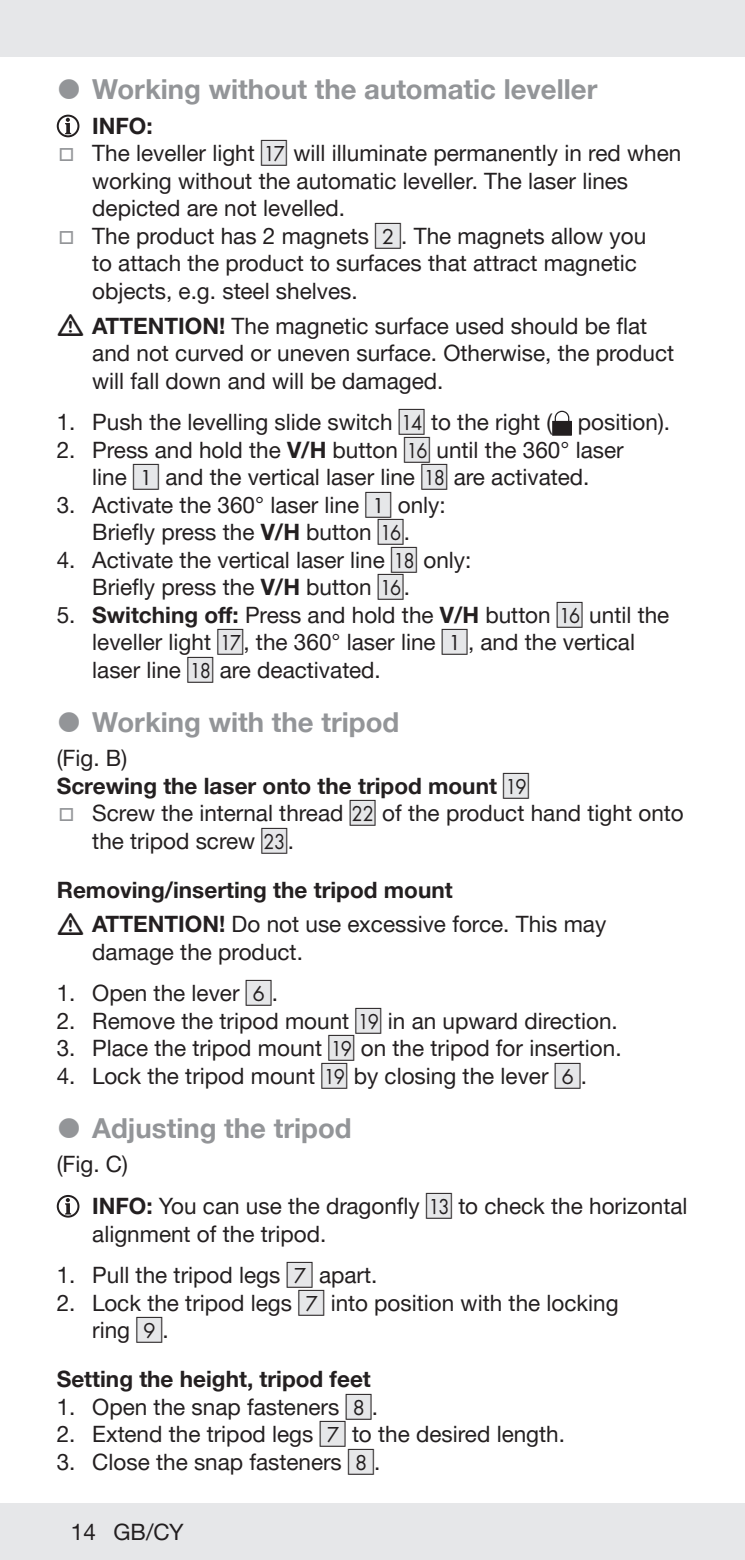
<style>
.page{position:relative;width:745px;height:1560px;background:#fff}
.page>*{position:absolute;margin:0;border:0;box-sizing:border-box;transform-origin:0 0}
.t1{font:700 27.5px "Helvetica Neue Parkside";color:#939598}
.Indent_SB{font:22.5px/27.5px "Helvetica Neue Parkside";color:#231f20}
.Headline-03_SB{font:700 22.5px "Helvetica Neue Parkside";color:#231f20}
.Indent{font:22.5px "Helvetica Neue Parkside";color:#231f20}
.Headline-03{font:700 22.5px "Helvetica Neue Parkside";color:#231f20}
.Body{font:22.5px "Helvetica Neue Parkside";color:#231f20}
.Indent-2{font:700 22.5px "Helvetica Neue Parkside";color:#231f20}
.s1{color:#939598}
.s2{font-family:"IMP Lidl Num Box";font-size:19.75px;color:#e6e7e9}
.s3{font-family:"IMP Lidl Num Box";font-size:19.75px}
.s4{font-weight:700}
.s5{font-family:"IMP Lidl Num Box";font-weight:400;font-size:19.75px;color:#e6e7e9}
.s6{font-family:"IMP Lidl Num Box";font-weight:400;font-size:19.75px}
</style>
<div class="page">
<div style="left:0;top:1502px;width:744px;height:57px;background:#e6e7e9"></div>
<div style="left:0;top:0;width:744px;height:57px;background:#e6e7e9"></div>
<div style="left:57px;top:115px;width:22px;height:22px;border:2px solid #231f20;border-radius:50%"></div>
<svg style="left:65px;top:118px;width:6px;height:16px"></svg>
<div style="left:552px;top:421px;width:19px;height:14px;background:#231f20"></div>
<div style="left:552px;top:421px;width:19px;height:14px;border:1px solid #231f20"></div>
<svg style="left:553px;top:410px;width:16px;height:13px"></svg>
<svg style="left:58px;top:1195px;width:20px;height:21px"></svg>
<div style="left:57px;top:1194px;width:22px;height:23px;border:2px solid #231f20;border-radius:50%"></div>
<svg style="left:65px;top:1197px;width:6px;height:17px"></svg>
<p class="t1" style="left:92px;top:74px;width:506px">Working without the automatic leveller</p>
<p class="Indent-2" style="left:92px;top:113px;width:62px">INFO:</p>
<p class="Indent_SB" style="left:92px;top:140px;width:590px;text-indent:-34px"><span class="s1">□</span> The leveller light <span class="s2">[</span><span class="s3">17]</span> will illuminate permanently in red when working without the automatic leveller. The laser lines depicted are not levelled.</p>
<p class="Indent_SB" style="left:92px;top:222px;width:555px;text-indent:-34px"><span class="s1">□</span> The product has 2 magnets <span class="s2">[</span><span class="s3">2]</span>. The magnets allow you to attach the product to surfaces that attract magnetic objects, e.g. steel shelves.</p>
<p class="Indent_SB" style="left:92px;top:312px;width:583px"><span class="s4">ATTENTION!</span> The magnetic surface used should be flat and not curved or uneven surface. Otherwise, the product will fall down and will be damaged.</p>
<p class="Indent_SB" style="left:57px;top:408px;width:614px">1. Push the levelling slide switch <span class="s2">[</span><span class="s3">14]</span> to the right ( position).</p>
<p class="Indent_SB" style="left:57px;top:436px;width:568px;text-align:center">2. Press and hold the <span class="s4">V/H</span> button <span class="s2">[</span><span class="s3">16]</span> until the 360° laser line <span class="s2">[</span><span class="s3">1]</span> and the vertical laser line <span class="s2">[</span><span class="s3">18]</span> are activated.</p>
<p class="Indent_SB" style="left:57px;top:491px;width:390px">3. Activate the 360° laser line <span class="s2">[</span><span class="s3">1]</span> only:</p>
<p class="Indent" style="left:92px;top:519px;width:315px">Briefly press the <span class="s4">V/H</span> button <span class="s2">[</span><span class="s3">16]</span>.</p>
<p class="Indent_SB" style="left:57px;top:546px;width:416px">4. Activate the vertical laser line <span class="s2">[</span><span class="s3">18]</span> only:</p>
<p class="Indent" style="left:92px;top:574px;width:315px">Briefly press the <span class="s4">V/H</span> button <span class="s2">[</span><span class="s3">16]</span>.</p>
<p class="Indent_SB" style="left:92px;top:601px;width:578px;text-indent:-35px">5. <span class="s4">Switching off:</span> Press and hold the <span class="s4">V/H</span> button <span class="s2">[</span><span class="s3">16]</span> until the leveller light <span class="s2">[</span><span class="s3">17]</span>, the 360° laser line <span class="s2">[</span><span class="s3">1]</span>, and the vertical laser line <span class="s2">[</span><span class="s3">18]</span> are deactivated.</p>
<p class="t1" style="left:92px;top:706px;width:308px">Working with the tripod</p>
<p class="Body" style="left:57px;top:745px;width:72px">(Fig. B)</p>
<p class="Headline-03" style="left:57px;top:772px;width:473px">Screwing the laser onto the tripod mount <span class="s5">[</span><span class="s6">19]</span></p>
<p class="Indent_SB" style="left:92px;top:799px;width:592px;text-indent:-34px"><span class="s1">□</span> Screw the internal thread <span class="s2">[</span><span class="s3">22]</span> of the product hand tight onto the tripod screw <span class="s2">[</span><span class="s3">23]</span>.</p>
<p class="Headline-03_SB" style="left:57px;top:876px;width:397px">Removing/inserting the tripod mount</p>
<p class="Indent_SB" style="left:92px;top:910px;width:515px"><span class="s4">ATTENTION!</span> Do not use excessive force. This may damage the product.</p>
<p class="Indent_SB" style="left:57px;top:979px;width:219px">1. Open the lever <span class="s2">[</span><span class="s3">6]</span>.</p>
<p class="Indent_SB" style="left:57px;top:1007px;width:558px">2. Remove the tripod mount <span class="s2">[</span><span class="s3">19]</span> in an upward direction.</p>
<p class="Indent_SB" style="left:57px;top:1034px;width:562px">3. Place the tripod mount <span class="s2">[</span><span class="s3">19]</span> on the tripod for insertion.</p>
<p class="Indent_SB" style="left:57px;top:1062px;width:528px">4. Lock the tripod mount <span class="s2">[</span><span class="s3">19]</span> by closing the lever <span class="s2">[</span><span class="s3">6]</span>.</p>
<p class="t1" style="left:92px;top:1112px;width:261px">Adjusting the tripod</p>
<p class="Body" style="left:57px;top:1151px;width:73px">(Fig. C)</p>
<p class="Indent_SB" style="left:92px;top:1192px;width:596px"><span class="s4">INFO:</span> You can use the dragonfly <span class="s2">[</span><span class="s3">13]</span> to check the horizontal alignment of the tripod.</p>
<p class="Indent_SB" style="left:57px;top:1261px;width:318px">1. Pull the tripod legs <span class="s2">[</span><span class="s3">7]</span> apart.</p>
<p class="Indent_SB" style="left:92px;top:1289px;width:527px;text-indent:-35px">2. Lock the tripod legs <span class="s2">[</span><span class="s3">7]</span> into position with the locking ring <span class="s2">[</span><span class="s3">9]</span>.</p>
<p class="Headline-03_SB" style="left:57px;top:1365px;width:315px">Setting the height, tripod feet</p>
<p class="Indent_SB" style="left:57px;top:1392px;width:319px">1. Open the snap fasteners <span class="s2">[</span><span class="s3">8]</span>.</p>
<p class="Indent_SB" style="left:57px;top:1420px;width:505px">2. Extend the tripod legs <span class="s2">[</span><span class="s3">7]</span> to the desired length.</p>
<p class="Indent_SB" style="left:57px;top:1447px;width:321px">3. Close the snap fasteners <span class="s2">[</span><span class="s3">8]</span>.</p>
<p class="Indent_SB" style="left:71px;top:1518px;width:114px">14 GB/CY</p>
</div>
